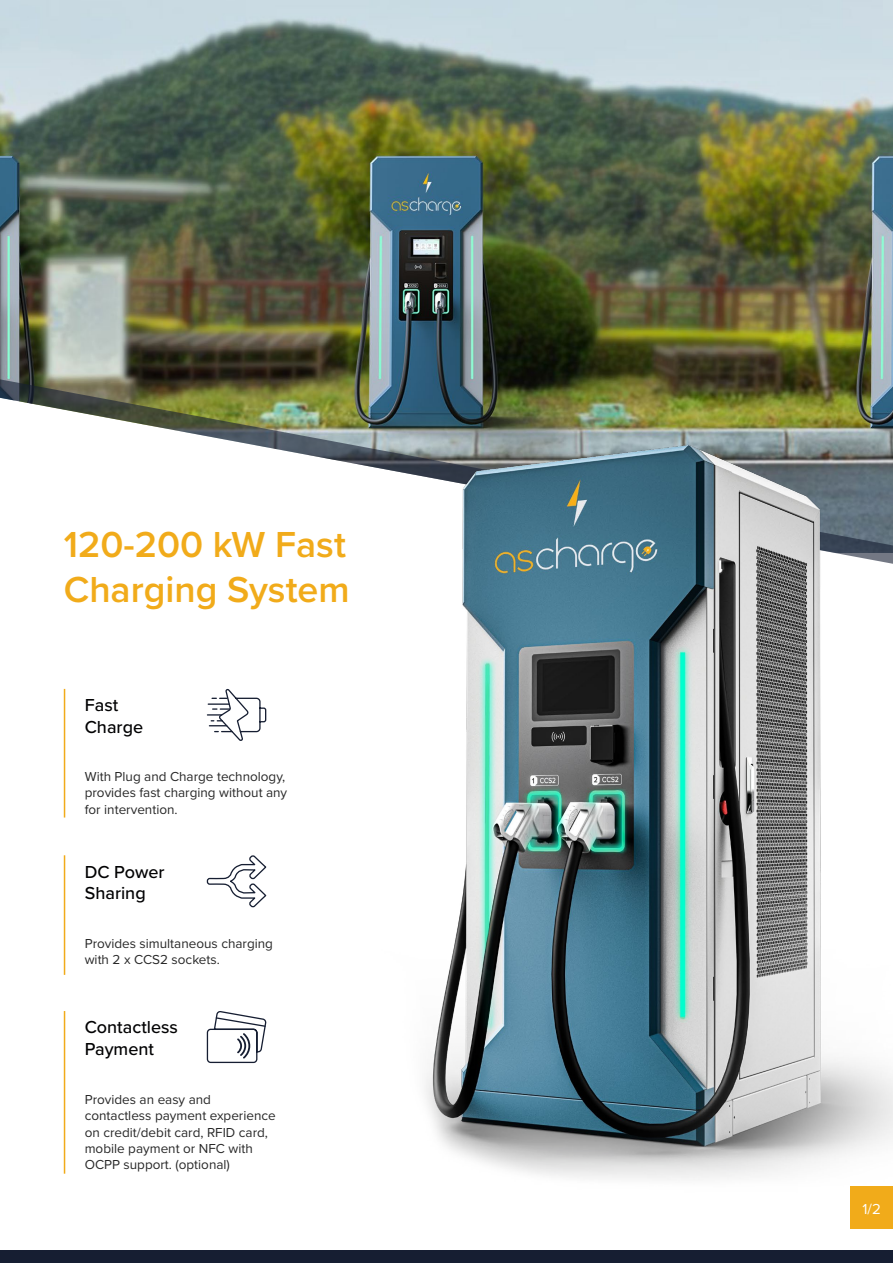
<style>
.page{position:relative;width:893px;height:1263px;background:#fff}
.page>*{position:absolute;margin:0;border:0;box-sizing:border-box;transform-origin:0 0}
.t1{font:600 37.5px/45px "Proxima Nova";color:#f1ab1a}
.t2{font:500 18px/21.6px "Proxima Nova";color:#020203}
.t3{font:15px "Proxima Nova";color:#fff}
.t4{font:13.5px/16.2px "Proxima Nova";color:#282828}
</style>
<div class="page">
<img style="left:0;top:0;width:893px;height:366px">
<img style="left:0;top:366px;width:893px;height:103px">
<img style="left:380px;top:384px;width:513px;height:796px">
<svg style="left:892px;top:0;width:1px;height:13px"></svg>
<div style="left:0;top:1250px;width:893px;height:13px;background:#161e32"></div>
<hr style="left:64px;top:689px;width:1px;height:128px;background:#f1ab1a">
<svg style="left:207px;top:689px;width:59px;height:52px"></svg>
<hr style="left:64px;top:1011px;width:1px;height:163px;background:#f1ab1a">
<svg style="left:207px;top:1011px;width:59px;height:52px"></svg>
<div style="left:850px;top:1186px;width:43px;height:43px;background:#f1ab1a"></div>
<hr style="left:64px;top:855px;width:1px;height:120px;background:#f1ab1a">
<svg style="left:207px;top:855px;width:59px;height:52px"></svg>
<h1 class="t1" style="left:64px;top:521px;width:287px">120-200 kW Fast<br>Charging System</h1>
<h2 class="t2" style="left:85px;top:694px;width:60px">Fast<br>Charge</h2>
<p class="t4" style="left:85px;top:768px;width:204px">With Plug and Charge technology, provides fast charging without any for intervention.</p>
<h2 class="t2" style="left:85px;top:860px;width:81px">DC Power<br>Sharing</h2>
<p class="t4" style="left:85px;top:935px;width:190px">Provides simultaneous charging with 2 x CCS2 sockets.</p>
<h2 class="t2" style="left:85px;top:1016px;width:95px">Contactless<br>Payment</h2>
<p class="t4" style="left:85px;top:1091px;width:193px">Provides an easy and contactless payment experience on credit/debit card, RFID card, mobile payment or NFC with<br>OCPP support. (optional)</p>
<p class="t3" style="left:862px;top:1197px;width:20px">1/2</p>
</div>
